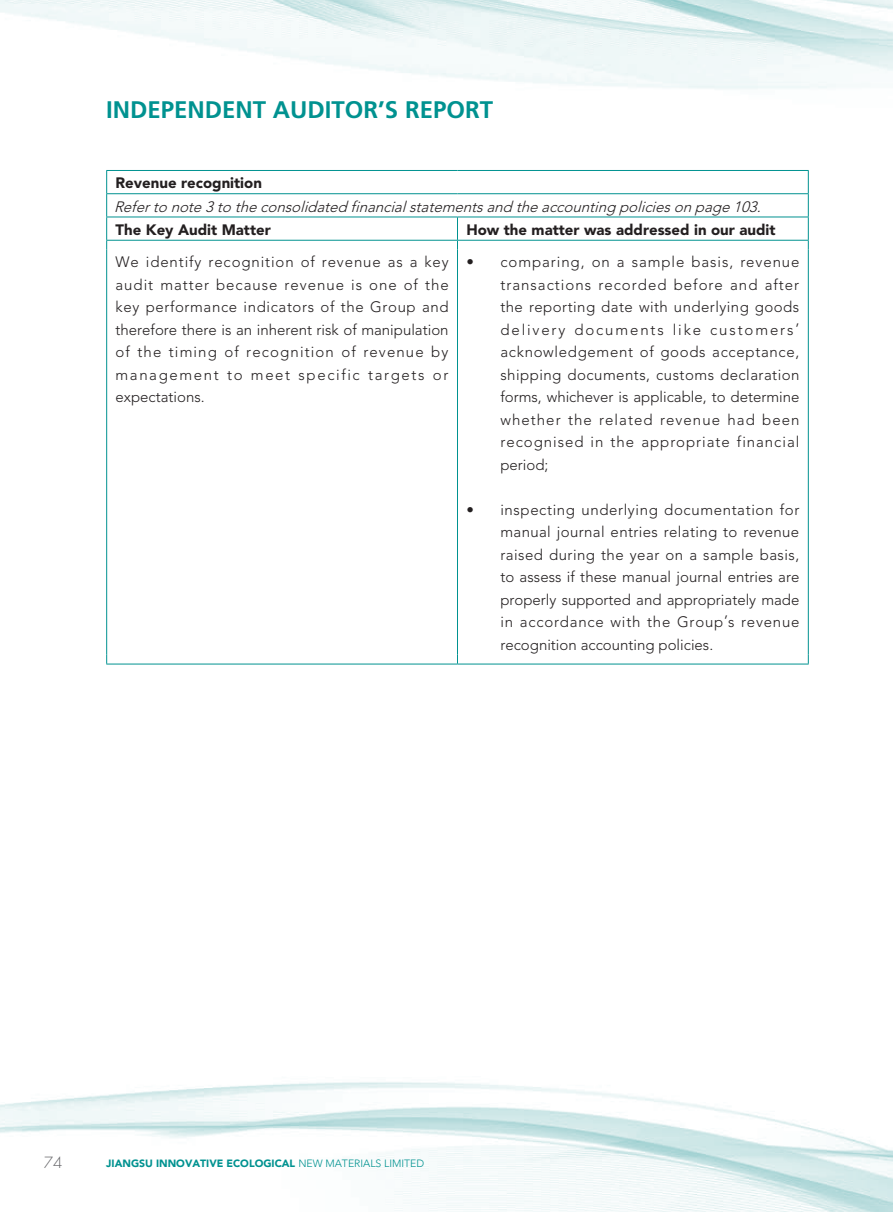
<style>
.page{position:relative;width:893px;height:1212px;background:#fff}
.page>*{position:absolute;margin:0;border:0;box-sizing:border-box;transform-origin:0 0}
.t1{font:700 24px "Frutiger LT Std";color:#009290}
.t2{font:300 15px/22.5px "Avenir LT Std";letter-spacing:.065em;color:#231f20;text-align:justify}
.t3{font:italic 300 15px "Avenir LT Std";color:#231f20}
.t4{font:900 15px "Avenir LT Std";color:#231f20}
.t5{font:300 15px "Futura Std";color:#636366}
.t6{font:900 10.5px "Avenir LT Std";color:#009290}
.s1{font-weight:300}
</style>
<div class="page">
<img style="left:0;top:0;width:892px;height:1212px">
<hr style="left:106px;top:250px;width:1px;height:405px;background:#009290">
<hr style="left:457px;top:250px;width:1px;height:405px;background:#009290">
<hr style="left:808px;top:250px;width:1px;height:405px;background:#009290">
<hr style="left:106px;top:217px;width:351px;height:1px;background:#009290">
<hr style="left:457px;top:217px;width:352px;height:1px;background:#009290">
<hr style="left:106px;top:240px;width:351px;height:1px;background:#009290">
<svg style="left:106px;top:171px;width:1px;height:79px"></svg>
<hr style="left:457px;top:240px;width:352px;height:1px;background:#009290">
<svg style="left:457px;top:217px;width:1px;height:33px"></svg>
<hr style="left:106px;top:664px;width:351px;height:1px;background:#009290">
<hr style="left:457px;top:664px;width:352px;height:1px;background:#009290">
<hr style="left:106px;top:193px;width:351px;height:1px;background:#009290">
<hr style="left:457px;top:193px;width:352px;height:1px;background:#009290">
<hr style="left:106px;top:170px;width:351px;height:1px;background:#009290">
<hr style="left:457px;top:170px;width:352px;height:1px;background:#009290">
<svg style="left:808px;top:171px;width:1px;height:79px"></svg>
<h1 class="t1" style="left:106px;top:96px;width:388px">INDEPENDENT AUDITOR’S REPORT</h1>
<p class="t4" style="left:116px;top:174px;width:148px">Revenue recognition</p>
<p class="t3" style="left:114px;top:198px;width:653px">Referto note3to theconsolidated financialstatementsand theaccounting policiesonpage103.</p>
<p class="t4" style="left:116px;top:221px;width:157px">The Key Audit Matter</p>
<p class="t4" style="left:466px;top:221px;width:311px">How the matter was addressed in our audit</p>
<p class="t2" style="left:116px;top:251px;width:335px">We identify recognition of revenue as a key audit matter because revenue is one of the key performance indicators of the Group and therefore there is an inherent risk of manipulation of the timing of recognition of revenue by management to meet specific targets or expectations.</p>
<p class="t2" style="left:500px;top:251px;width:301px;text-indent:-34px">• comparing, on a sample basis, revenue transactions recorded before and after the reporting date with underlying goods delivery documents like customers’ acknowledgement of goods acceptance, shipping documents, customs declaration forms, whichever is applicable, to determine whether the related revenue had been recognised in the appropriate financial period;</p>
<p class="t2" style="left:500px;top:498px;width:301px;text-indent:-34px">• inspecting underlying documentation for manual journal entries relating to revenue raised during the year on a sample basis, to assess if these manual journal entries are properly supported and appropriately made in accordance with the Group’s revenue recognition accounting policies.</p>
<p class="t5" style="left:44px;top:1153px;width:20px">74</p>
<p class="t6" style="left:106px;top:1157px;width:319px">JIANGSU INNOVATIVE ECOLOGICAL <span class="s1">NEW MATERIALS LIMITED</span></p>
</div>
